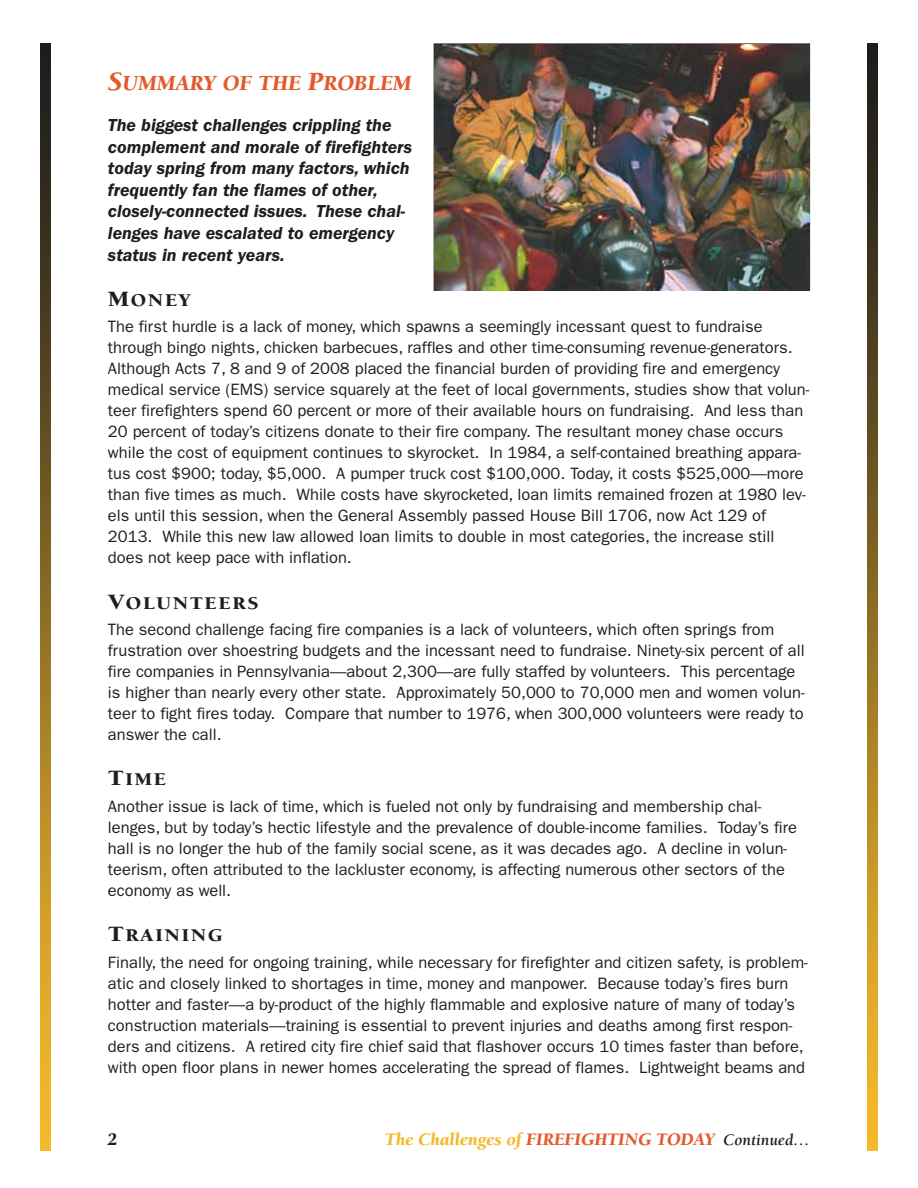
<style>
.page{position:relative;width:918px;height:1188px;background:#fff}
.page>*{position:absolute;margin:0;border:0;box-sizing:border-box;transform-origin:0 0}
.t1{font:italic 900 22.2px "Berkeley Std";color:#e35b2d}
.t2{font:900 18.45px "Berkeley Std";letter-spacing:.09em;color:#1f1e1e;scale:1.1 1}
.t3{font:italic 600 18px/21.6px "Franklin Gothic";color:#1f1e1e}
.t4{font:italic 900 18px "Berkeley Std";color:#e35b2d}
.t5{font:italic 900 18px "Berkeley Std";color:#1f1e1e}
.t6{font:16.5px/21px "Franklin Gothic";color:#1f1e1e}
.s1{font-size:27px}
.s2{font-size:22.5px}
.s3{color:#f5b92b}
.s4{font-weight:700;font-size:16.5px;color:#1f1e1e}
</style>
<div class="page">
<img style="left:41px;top:43px;width:9px;height:1107px">
<img style="left:868px;top:43px;width:9px;height:1107px">
<img style="left:434px;top:44px;width:375px;height:246px">
<h1 class="t1" style="left:108px;top:71px;width:305px"><span class="s1">S</span>UMMARY OF THE <span class="s1">P</span>ROBLEM</h1>
<p class="t3" style="left:108px;top:114px;width:306px">The biggest challenges crippling the complement and morale of firefighters today spring from many factors, which frequently fan the flames of other, closely-connected issues. These chal&shy;lenges have escalated to emergency status in recent years.</p>
<p class="t2" style="left:108px;top:290px;width:77px"><span class="s2">M</span>ONEY</p>
<p class="t6" style="left:108px;top:316px;width:703px">The first hurdle is a lack of money, which spawns a seemingly incessant quest to fundraise through bingo nights, chicken barbecues, raffles and other time-consuming revenue-generators.<br>Although Acts 7, 8 and 9 of 2008 placed the financial burden of providing fire and emergency medical service (EMS) service squarely at the feet of local governments, studies show that volun&shy;teer firefighters spend 60 percent or more of their available hours on fundraising. And less than 20 percent of today’s citizens donate to their fire company. The resultant money chase occurs while the cost of equipment continues to skyrocket. In 1984, a self-contained breathing appara&shy;tus cost $900; today, $5,000. A pumper truck cost $100,000. Today, it costs $525,000—more than five times as much. While costs have skyrocketed, loan limits remained frozen at 1980 lev&shy;els until this session, when the General Assembly passed House Bill 1706, now Act 129 of 2013. While this new law allowed loan limits to double in most categories, the increase still does not keep pace with inflation.</p>
<p class="t2" style="left:108px;top:593px;width:139px"><span class="s2">V</span>OLUNTEERS</p>
<p class="t6" style="left:108px;top:619px;width:698px">The second challenge facing fire companies is a lack of volunteers, which often springs from frustration over shoestring budgets and the incessant need to fundraise. Ninety-six percent of all fire companies in Pennsylvania—about 2,300—are fully staffed by volunteers. This percentage is higher than nearly every other state. Approximately 50,000 to 70,000 men and women volun&shy;teer to fight fires today. Compare that number to 1976, when 300,000 volunteers were ready to answer the call.</p>
<p class="t2" style="left:108px;top:770px;width:54px"><span class="s2">T</span>IME</p>
<p class="t6" style="left:108px;top:796px;width:691px">Another issue is lack of time, which is fueled not only by fundraising and membership chal&shy;lenges, but by today’s hectic lifestyle and the prevalence of double-income families. Today’s fire hall is no longer the hub of the family social scene, as it was decades ago. A decline in volun&shy;teerism, often attributed to the lackluster economy, is affecting numerous other sectors of the economy as well.</p>
<p class="t2" style="left:108px;top:926px;width:106px"><span class="s2">T</span>RAINING</p>
<p class="t6" style="left:108px;top:952px;width:701px">Finally, the need for ongoing training, while necessary for firefighter and citizen safety, is problem&shy;atic and closely linked to shortages in time, money and manpower. Because today’s fires burn hotter and faster—a by-product of the highly flammable and explosive nature of many of today’s construction materials—training is essential to prevent injuries and deaths among first respon&shy;ders and citizens. A retired city fire chief said that flashover occurs 10 times faster than before, with open floor plans in newer homes accelerating the spread of flames. Lightweight beams and</p>
<p class="t5" style="left:108px;top:1130px;width:11px">2</p>
<p class="t4" style="left:385px;top:1130px;width:426px"><span class="s3">The Challenges of</span> FIREFIGHTING TODAY <span class="s4">Continued…</span></p>
</div>
